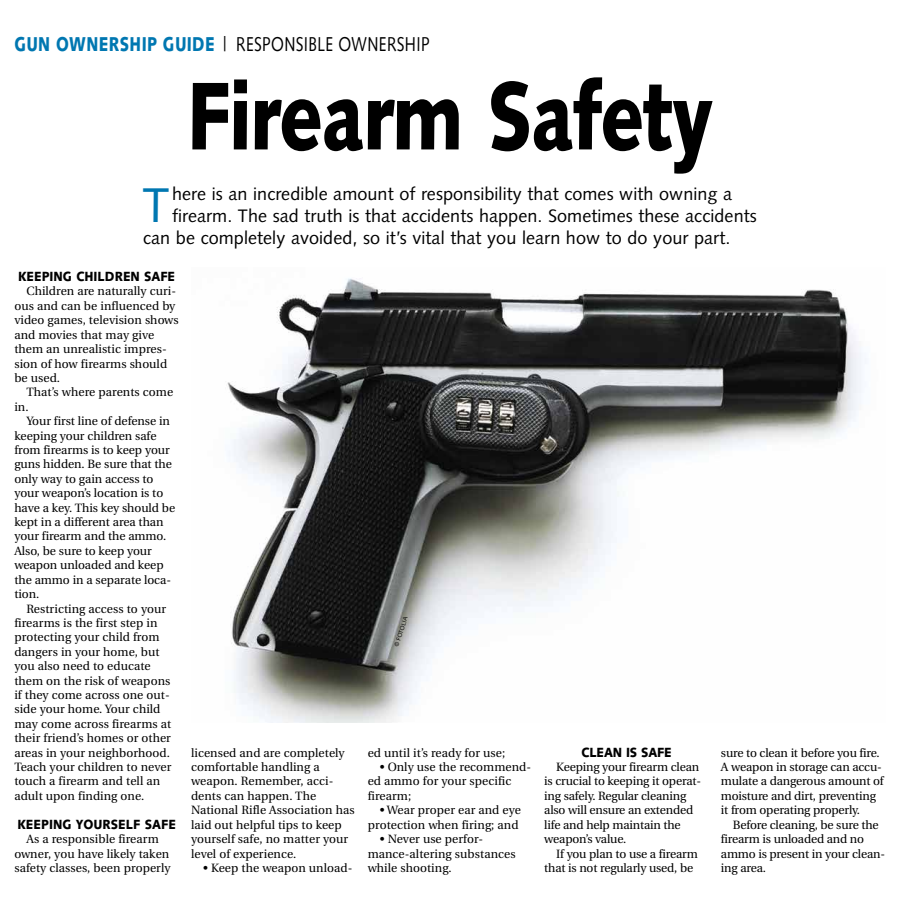
<style>
.page{position:relative;width:900px;height:908px;background:#fff}
.page>*{position:absolute;margin:0;border:0;box-sizing:border-box;transform-origin:0 0}
.t1{font:900 96px "Syntax";letter-spacing:-.015em;color:#000;scale:.77 1}
.t2{font:48.6px "Syntax";color:#0077b1}
.t3{font:20px "Syntax";letter-spacing:.025em;color:#000;scale:.77 1}
.t4{font:18px "Syntax";letter-spacing:.005em;color:#000}
.t5{font:900 13.3px "Syntax";color:#000;scale:.91 1}
.t6{font:12px/14.4px "Utopia";letter-spacing:.005em;color:#000}
.t7{font:12px/14.4px "Utopia";letter-spacing:-.015em;color:#000}
.t8{font:6px "Syntax";color:#000}
.s1{font-weight:900;color:#0077b1}
</style>
<div class="page">
<img style="left:227px;top:278px;width:639px;height:443px">
<h3 class="t3" style="left:14px;top:32px;width:541px"><span class="s1">GUN OWNERSHIP GUIDE</span> | RESPONSIBLE OWNERSHIP</h3>
<h1 class="t1" style="left:187px;top:59px;width:685px">Firearm Safety</h1>
<h2 class="t2" style="left:142px;top:176px;width:29px">T</h2>
<h3 class="t4" style="left:172px;top:183px;width:562px">here is an incredible amount of responsibility that comes with owning a</h3>
<h3 class="t4" style="left:172px;top:205px;width:586px">firearm. The sad truth is that accidents happen. Sometimes these accidents</h3>
<h3 class="t4" style="left:143px;top:227px;width:589px">can be completely avoided, so it’s vital that you learn how to do your part.</h3>
<p class="t5" style="left:18px;top:268px;width:174px">KEEPING CHILDREN SAFE</p>
<p class="t6" style="left:14px;top:284px;width:166px;text-indent:12px">Children are naturally curi&shy;ous and can be influenced by video games, television shows and movies that may give them an unrealistic impres&shy;sion of how firearms should be used.</p>
<p class="t6" style="left:14px;top:385px;width:160px;text-indent:12px">That’s where parents come in.</p>
<p class="t6" style="left:14px;top:414px;width:162px;text-indent:12px">Your first line of defense in keeping your children safe from firearms is to keep your guns hidden. Be sure that the only way to gain access to your weapon’s location is to have a key. This key should be kept in a different area than your firearm and the ammo.<br>Also, be sure to keep your weapon unloaded and keep the ammo in a separate loca&shy;tion.</p>
<p class="t6" style="left:14px;top:601px;width:159px;text-indent:12px">Restricting access to your firearms is the first step in protecting your child from dangers in your home, but you also need to educate them on the risk of weapons if they come across one out&shy;side your home. Your child may come across firearms at their friend’s homes or other areas in your neighborhood.<br>Teach your children to never touch a firearm and tell an adult upon finding one.</p>
<p class="t5" style="left:17px;top:816px;width:176px">KEEPING YOURSELF SAFE</p>
<p class="t6" style="left:14px;top:831px;width:158px;text-align:center">As a responsible firearm owner, you have likely taken safety classes, been properly</p>
<p class="t6" style="left:191px;top:745px;width:165px">licensed and are completely comfortable handling a weapon. Remember, acci&shy;dents can happen. The<br>National Rifle Association has laid out helpful tips to keep yourself safe, no matter your level of experience.</p>
<p class="t6" style="left:203px;top:860px;width:151px">• Keep the weapon unload-</p>
<p class="t8" style="left:393px;top:645px;width:33px;rotate:-72deg">© FOTOLIA</p>
<p class="t6" style="left:368px;top:745px;width:139px">ed until it’s ready for use;</p>
<p class="t6" style="left:368px;top:759px;width:165px;text-indent:12px">• Only use the recommend&shy;ed ammo for your specific firearm;</p>
<p class="t6" style="left:368px;top:803px;width:155px;text-align:right">• Wear proper ear and eye protection when firing; and</p>
<p class="t6" style="left:368px;top:831px;width:149px;text-indent:12px">• Never use perfor&shy;mance-altering substances while shooting.</p>
<p class="t5" style="left:582px;top:744px;width:100px">CLEAN IS SAFE</p>
<p class="t7" style="left:544px;top:759px;width:158px;text-indent:12px">Keeping your firearm clean is crucial to keeping it operat&shy;ing safely. Regular cleaning also will ensure an extended life and help maintain the weapon’s value.</p>
<p class="t7" style="left:544px;top:846px;width:155px;text-indent:12px">If you plan to use a firearm that is not regularly used, be</p>
<p class="t7" style="left:721px;top:745px;width:164px">sure to clean it before you fire.<br>A weapon in storage can accu&shy;mulate a dangerous amount of moisture and dirt, preventing it from operating properly.</p>
<p class="t7" style="left:721px;top:817px;width:166px;text-indent:12px">Before cleaning, be sure the firearm is unloaded and no ammo is present in your clean&shy;ing area.</p>
</div>
